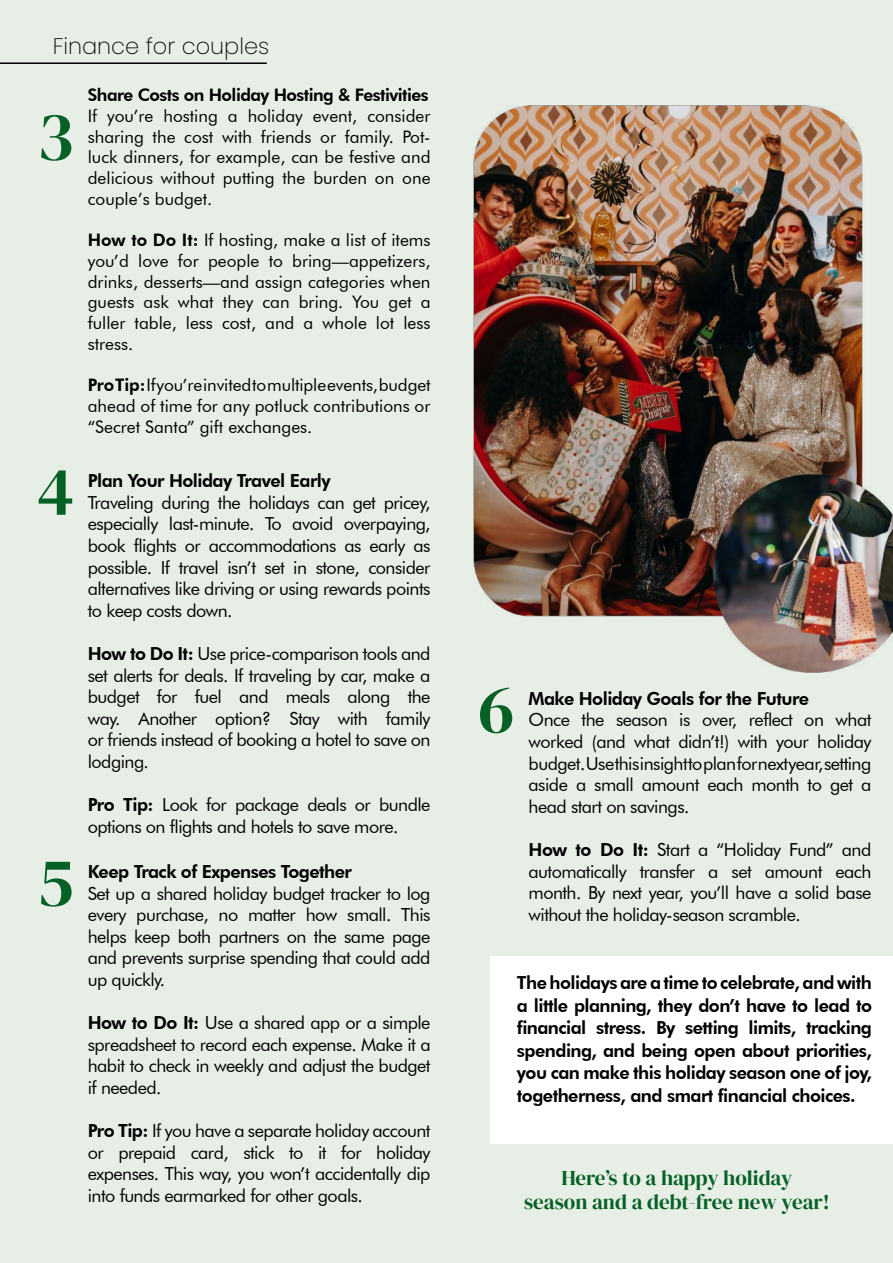
<style>
.page{position:relative;width:893px;height:1263px;background:#e7eee6}
.page>*{position:absolute;margin:0;border:0;box-sizing:border-box;transform-origin:0 0}
.t1{font:69px "DM Serif Display";color:#056025}
.t2{font:200 22.5px "Poppins";color:#000}
.t3{font:21px/24px "DM Serif Display";letter-spacing:-.005em;color:#056025;text-align:center}
.t4{font:18px/21.6px "Futura BT";letter-spacing:-.03em;color:#000;text-align:justify}
.t5{font:800 18px/22.5px "Futura BT";letter-spacing:-.03em;color:#000;text-align:justify}
.t6{font:17.25px/20.7px "Futura BT";color:#000;text-align:justify}
.t7{font:800 17.25px "Futura BT";letter-spacing:-.03em;color:#000}
.s1{font-weight:800}
</style>
<div class="page">
<div style="left:490px;top:957px;width:403px;height:187px;background:#fff"></div>
<img style="left:473px;top:105px;width:420px;height:568px">
<hr style="left:0;top:62px;width:267px;height:2px;background:#000">
<p class="t2" style="left:53px;top:33px;width:218px">Finance for couples</p>
<h1 class="t1" style="left:37px;top:97px;width:38px">3</h1>
<h1 class="t1" style="left:37px;top:452px;width:39px">4</h1>
<h1 class="t1" style="left:37px;top:842px;width:38px">5</h1>
<p class="t7" style="left:88px;top:85px;width:342px">Share Costs on Holiday Hosting &amp; Festivities</p>
<p class="t6" style="left:88px;top:105px;width:344px">If you’re hosting a holiday event, consider sharing the cost with friends or family. Pot&shy;luck dinners, for example, can be festive and delicious without putting the burden on one couple’s budget.</p>
<p class="t6" style="left:88px;top:230px;width:344px"><span class="s1">How to Do It:</span> If hosting, make a list of items you’d love for people to bring—appetizers, drinks, desserts—and assign categories when guests ask what they can bring. You get a fuller table, less cost, and a whole lot less stress.</p>
<p class="t6" style="left:88px;top:375px;width:344px"><span class="s1">Pro Tip:</span> If you’re invited to multiple events, budget ahead of time for any potluck contributions or “Secret Santa” gift exchanges.</p>
<p class="t5" style="left:88px;top:469px;width:244px">Plan Your Holiday Travel Early</p>
<p class="t4" style="left:88px;top:491px;width:344px">Traveling during the holidays can get pricey, especially last-minute. To avoid overpaying, book flights or accommodations as early as possible. If travel isn’t set in stone, consider alternatives like driving or using rewards points to keep costs down.</p>
<p class="t4" style="left:88px;top:643px;width:344px"><span class="s1">How to Do It:</span> Use price-comparison tools and set alerts for deals. If traveling by car, make a budget for fuel and meals along the way. Another option? Stay with family or friends instead of booking a hotel to save on lodging.</p>
<p class="t4" style="left:88px;top:794px;width:344px"><span class="s1">Pro Tip:</span> Look for package deals or bundle options on flights and hotels to save more.</p>
<p class="t5" style="left:88px;top:860px;width:266px">Keep Track of Expenses Together</p>
<p class="t4" style="left:88px;top:882px;width:344px">Set up a shared holiday budget tracker to log every purchase, no matter how small. This helps keep both partners on the same page and prevents surprise spending that could add up quickly.</p>
<p class="t4" style="left:88px;top:1012px;width:344px"><span class="s1">How to Do It:</span> Use a shared app or a simple spreadsheet to record each expense. Make it a habit to check in weekly and adjust the budget if needed.</p>
<p class="t4" style="left:88px;top:1120px;width:344px"><span class="s1">Pro Tip:</span> If you have a separate holiday account or prepaid card, stick to it for holiday expenses. This way, you won’t accidentally dip into funds earmarked for other goals.</p>
<h1 class="t1" style="left:478px;top:669px;width:38px">6</h1>
<p class="t5" style="left:529px;top:687px;width:282px">Make Holiday Goals for the Future</p>
<p class="t4" style="left:529px;top:709px;width:344px">Once the season is over, reflect on what worked (and what didn’t!) with your holiday budget. Use this insight to plan for next year, setting aside a small amount each month to get a head start on savings.</p>
<p class="t4" style="left:529px;top:838px;width:344px"><span class="s1">How to Do It:</span> Start a “Holiday Fund” and automatically transfer a set amount each month. By next year, you’ll have a solid base without the holiday-season scramble.</p>
<p class="t5" style="left:517px;top:971px;width:357px">The holidays are a time to celebrate, and with a little planning, they don’t have to lead to financial stress. By setting limits, tracking spending, and being open about priorities, you can make this holiday season one of joy, togetherness, and smart financial choices.</p>
<p class="t3" style="left:524px;top:1166px;width:307px">Here’s to a happy holiday<br>season and a debt-free new year!</p>
</div>
